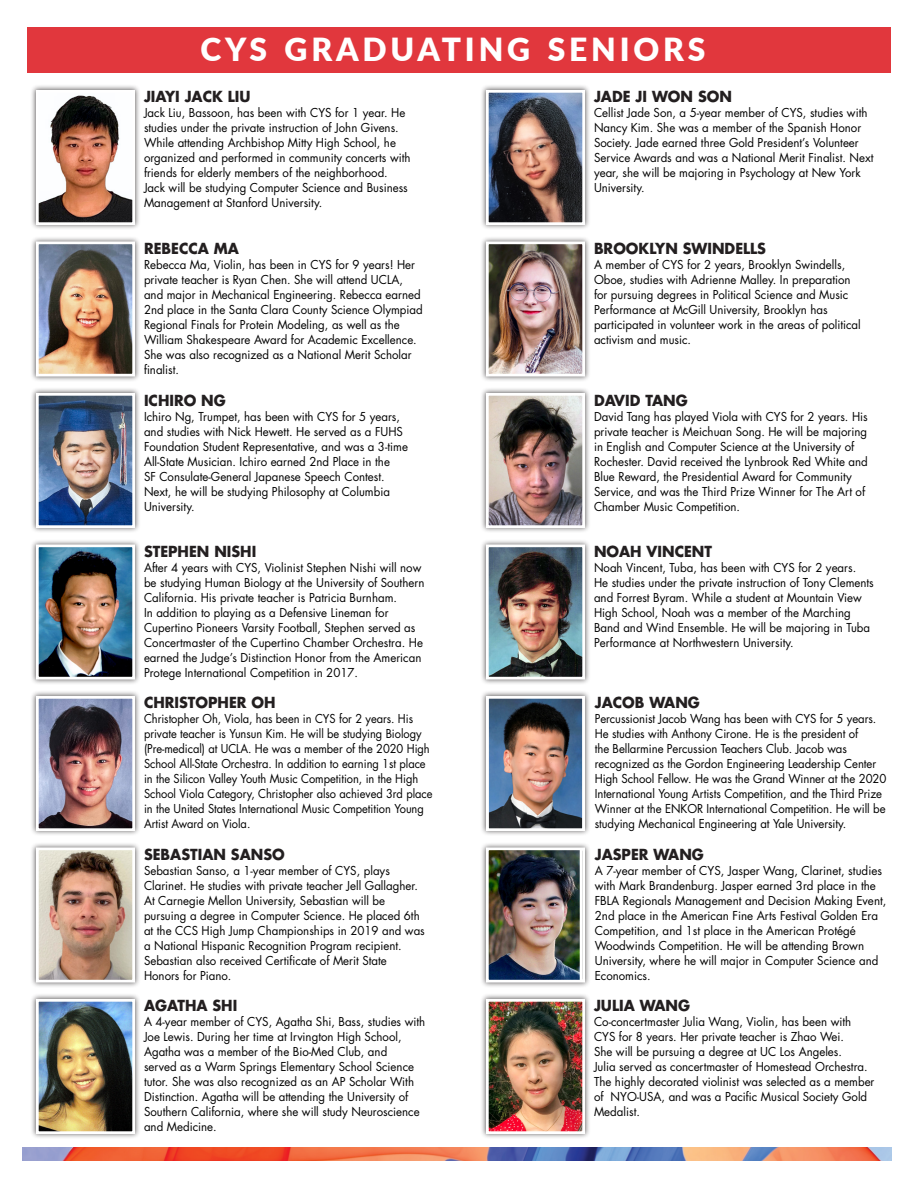
<style>
.page{position:relative;width:918px;height:1188px;background:#fff}
.page>*{position:absolute;margin:0;border:0;box-sizing:border-box;transform-origin:0 0}
.t1{font:900 31.8px "Lato";letter-spacing:.12em;color:#fff}
.t2{font:700 14.85px "Futura";color:#231f20;scale:.96 1}
.t3{font:12px/15px "Futura";color:#000;scale:.96 1}
.t4{font:12px/15px "Futura";color:#000;scale:.94 1}
.t5{font:12px/15px "Futura";color:#000;scale:.93 1}
.t6{font:12px/15px "Futura";color:#000}
</style>
<div class="page">
<div style="left:30px;top:84px;width:111px;height:147px;background:#231f20;opacity:.75"></div>
<svg style="left:35px;top:89px;width:101px;height:137px"></svg>
<div style="left:480px;top:84px;width:111px;height:147px;background:#231f20;opacity:.75"></div>
<img style="left:485px;top:89px;width:101px;height:137px">
<div style="left:30px;top:236px;width:111px;height:146px;background:#231f20;opacity:.75"></div>
<img style="left:35px;top:240px;width:101px;height:138px">
<div style="left:480px;top:236px;width:111px;height:146px;background:#231f20;opacity:.75"></div>
<img style="left:485px;top:240px;width:101px;height:138px">
<div style="left:30px;top:387px;width:111px;height:147px;background:#231f20;opacity:.75"></div>
<img style="left:35px;top:392px;width:101px;height:137px">
<div style="left:480px;top:387px;width:111px;height:147px;background:#231f20;opacity:.75"></div>
<img style="left:485px;top:392px;width:101px;height:137px">
<div style="left:30px;top:539px;width:111px;height:146px;background:#231f20;opacity:.75"></div>
<img style="left:35px;top:543px;width:101px;height:138px">
<div style="left:480px;top:539px;width:111px;height:146px;background:#231f20;opacity:.75"></div>
<img style="left:485px;top:543px;width:101px;height:138px">
<div style="left:30px;top:690px;width:111px;height:147px;background:#231f20;opacity:.75"></div>
<img style="left:35px;top:695px;width:101px;height:137px">
<div style="left:480px;top:690px;width:111px;height:147px;background:#231f20;opacity:.75"></div>
<img style="left:485px;top:695px;width:101px;height:137px">
<div style="left:30px;top:842px;width:111px;height:146px;background:#231f20;opacity:.75"></div>
<img style="left:35px;top:846px;width:101px;height:138px">
<div style="left:480px;top:842px;width:111px;height:146px;background:#231f20;opacity:.75"></div>
<img style="left:485px;top:846px;width:101px;height:138px">
<div style="left:30px;top:993px;width:111px;height:147px;background:#231f20;opacity:.75"></div>
<img style="left:35px;top:998px;width:101px;height:137px">
<div style="left:480px;top:993px;width:111px;height:147px;background:#231f20;opacity:.75"></div>
<img style="left:485px;top:998px;width:101px;height:137px">
<img style="left:22px;top:1148px;width:869px;height:13px">
<div style="left:27px;top:27px;width:864px;height:46px;background:#e1373d"></div>
<p class="t1" style="left:201px;top:26px;width:506px">CYS GRADUATING SENIORS</p>
<p class="t2" style="left:144px;top:86px;width:113px">JIAYI JACK LIU</p>
<p class="t3" style="left:144px;top:105px;width:279px">Jack Liu, Bassoon, has been with CYS for 1 year. He studies under the private instruction of John Givens.<br>While attending Archbishop Mitty High School, he organized and performed in community concerts with friends for elderly members of the neighborhood.<br>Jack will be studying Computer Science and Business Management at Stanford University.</p>
<p class="t2" style="left:144px;top:238px;width:100px">REBECCA MA</p>
<p class="t3" style="left:144px;top:256px;width:292px">Rebecca Ma, Violin, has been in CYS for 9 years! Her private teacher is Ryan Chen. She will attend UCLA, and major in Mechanical Engineering. Rebecca earned 2nd place in the Santa Clara County Science Olympiad Regional Finals for Protein Modeling, as well as the William Shakespeare Award for Academic Excellence.<br>She was also recognized as a National Merit Scholar finalist.</p>
<p class="t2" style="left:144px;top:390px;width:87px">ICHIRO NG</p>
<p class="t3" style="left:144px;top:408px;width:276px">Ichiro Ng, Trumpet, has been with CYS for 5 years, and studies with Nick Hewett. He served as a FUHS Foundation Student Representative, and was a 3-time All-State Musician. Ichiro earned 2nd Place in the<br>SF Consulate-General Japanese Speech Contest.<br>Next, he will be studying Philosophy at Columbia University.</p>
<p class="t2" style="left:144px;top:541px;width:119px">STEPHEN NISHI</p>
<p class="t3" style="left:144px;top:559px;width:294px">After 4 years with CYS, Violinist Stephen Nishi will now be studying Human Biology at the University of Southern California. His private teacher is Patricia Burnham.<br>In addition to playing as a Defensive Lineman for Cupertino Pioneers Varsity Football, Stephen served as Concertmaster of the Cupertino Chamber Orchestra. He earned the Judge’s Distinction Honor from the American Protege International Competition in 2017.</p>
<p class="t2" style="left:144px;top:692px;width:139px">CHRISTOPHER OH</p>
<p class="t5" style="left:144px;top:711px;width:312px">Christopher Oh, Viola, has been in CYS for 2 years. His private teacher is Yunsun Kim. He will be studying Biology (Pre-medical) at UCLA. He was a member of the 2020 High School All-State Orchestra. In addition to earning 1st place in the Silicon Valley Youth Music Competition, in the High School Viola Category, Christopher also achieved 3rd place in the United States International Music Competition Young Artist Award on Viola.</p>
<p class="t2" style="left:144px;top:844px;width:148px">SEBASTIAN SANSO</p>
<p class="t3" style="left:144px;top:862px;width:294px">Sebastian Sanso, a 1-year member of CYS, plays Clarinet. He studies with private teacher Jell Gallagher.<br>At Carnegie Mellon University, Sebastian will be pursuing a degree in Computer Science. He placed 6th at the CCS High Jump Championships in 2019 and was a National Hispanic Recognition Program recipient.<br>Sebastian also received Certificate of Merit State Honors for Piano.</p>
<p class="t2" style="left:144px;top:995px;width:99px">AGATHA SHI</p>
<p class="t3" style="left:144px;top:1014px;width:294px">A 4-year member of CYS, Agatha Shi, Bass, studies with Joe Lewis. During her time at Irvington High School, Agatha was a member of the Bio-Med Club, and<br>served as a Warm Springs Elementary School Science tutor. She was also recognized as an AP Scholar With Distinction. Agatha will be attending the University of Southern California, where she will study Neuroscience and Medicine.</p>
<p class="t2" style="left:594px;top:86px;width:145px">JADE JI WON SON</p>
<p class="t3" style="left:594px;top:105px;width:293px">Cellist Jade Son, a 5-year member of CYS, studies with Nancy Kim. She was a member of the Spanish Honor Society. Jade earned three Gold President’s Volunteer Service Awards and was a National Merit Finalist. Next year, she will be majoring in Psychology at New York University.</p>
<p class="t2" style="left:594px;top:238px;width:181px">BROOKLYN SWINDELLS</p>
<p class="t3" style="left:594px;top:256px;width:279px">A member of CYS for 2 years, Brooklyn Swindells, Oboe, studies with Adrienne Malley. In preparation for pursuing degrees in Political Science and Music Performance at McGill University, Brooklyn has participated in volunteer work in the areas of political activism and music.</p>
<p class="t2" style="left:594px;top:390px;width:99px">DAVID TANG</p>
<p class="t3" style="left:594px;top:408px;width:287px">David Tang has played Viola with CYS for 2 years. His private teacher is Meichuan Song. He will be majoring in English and Computer Science at the University of Rochester. David received the Lynbrook Red White and Blue Reward, the Presidential Award for Community Service, and was the Third Prize Winner for The Art of Chamber Music Competition.</p>
<p class="t2" style="left:594px;top:541px;width:124px">NOAH VINCENT</p>
<p class="t3" style="left:594px;top:559px;width:293px">Noah Vincent, Tuba, has been with CYS for 2 years.<br>He studies under the private instruction of Tony Clements and Forrest Byram. While a student at Mountain View High School, Noah was a member of the Marching Band and Wind Ensemble. He will be majoring in Tuba Performance at Northwestern University.</p>
<p class="t2" style="left:595px;top:692px;width:111px">JACOB WANG</p>
<p class="t4" style="left:595px;top:711px;width:312px">Percussionist Jacob Wang has been with CYS for 5 years.<br>He studies with Anthony Cirone. He is the president of<br>the Bellarmine Percussion Teachers Club. Jacob was recognized as the Gordon Engineering Leadership Center High School Fellow. He was the Grand Winner at the 2020<br>International Young Artists Competition, and the Third Prize Winner at the ENKOR International Competition. He will be studying Mechanical Engineering at Yale University.</p>
<p class="t2" style="left:595px;top:844px;width:115px">JASPER WANG</p>
<p class="t6" style="left:595px;top:862px;width:293px">A 7-year member of CYS, Jasper Wang, Clarinet, studies with Mark Brandenburg. Jasper earned 3rd place in the FBLA Regionals Management and Decision Making Event, 2nd place in the American Fine Arts Festival Golden Era Competition, and 1st place in the American Protégé</p>
<p class="t6" style="left:595px;top:937px;width:285px">Woodwinds Competition. He will be attending Brown<br>University, where he will major in Computer Science and<br>Economics.</p>
<p class="t2" style="left:594px;top:995px;width:102px">JULIA WANG</p>
<p class="t3" style="left:594px;top:1014px;width:294px">Co-concertmaster Julia Wang, Violin, has been with CYS for 8 years. Her private teacher is Zhao Wei.<br>She will be pursuing a degree at UC Los Angeles.<br>Julia served as concertmaster of Homestead Orchestra.<br>The highly decorated violinist was selected as a member of NYO-USA, and was a Pacific Musical Society Gold Medalist.</p>
</div>
